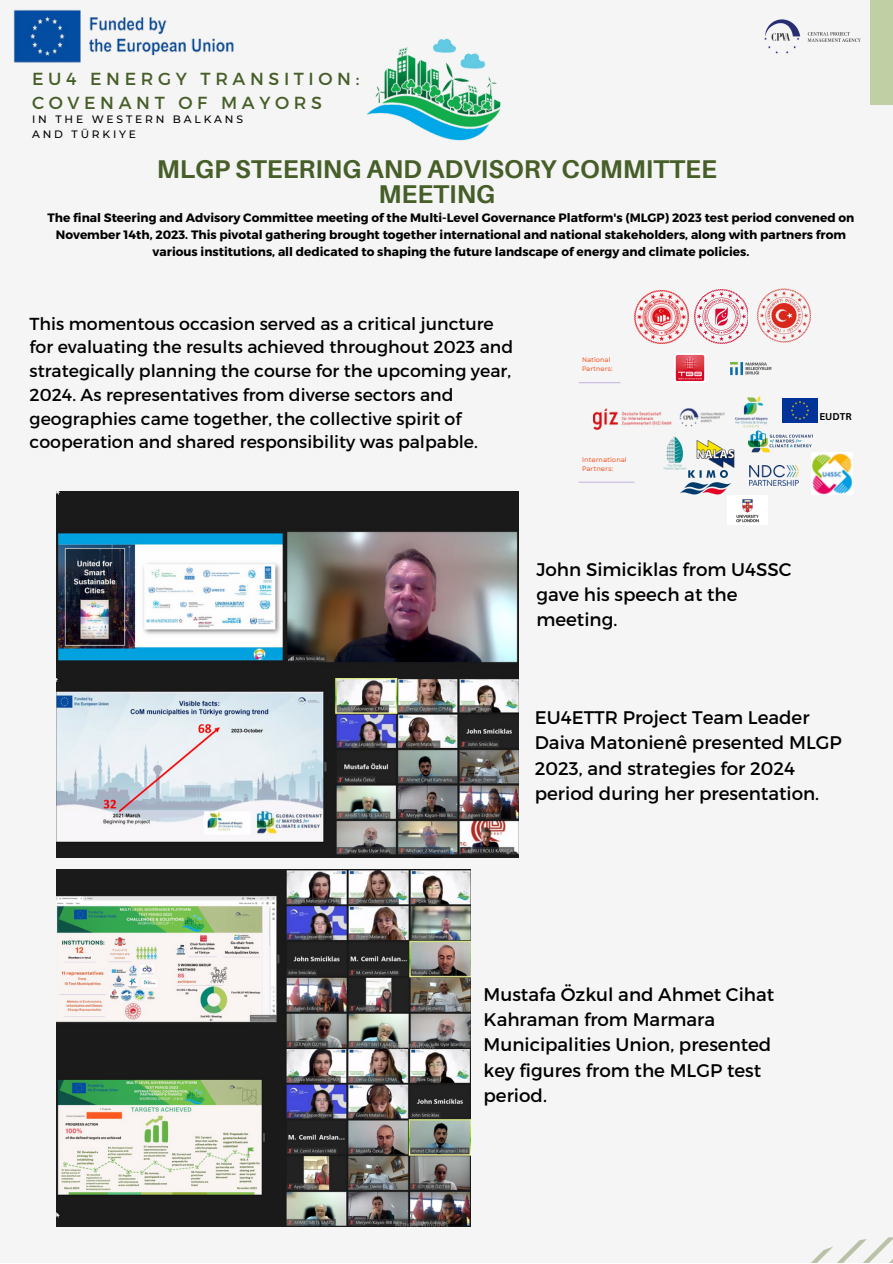
<style>
.page{position:relative;width:893px;height:1264px;background:#fff}
.page>*{position:absolute;margin:0;border:0;box-sizing:border-box;transform-origin:0 0}
.t1{font:700 25.65px/24.9px "Aileron";color:#465e28;text-align:center}
.t2{font:18.3px/25px "Montserrat";color:#000}
.t3{font:17.4px/23.7px "Montserrat";color:#000}
.t4{font:17.4px "Montserrat";letter-spacing:.265em;color:#465e28}
.t5{font:700 12.15px/17px "Montserrat";color:#000;text-align:center}
.t6{font:500 10.65px/14.7px "Montserrat";letter-spacing:.265em;color:#000}
.t7{font:700 9.6px "Canva Sans";color:#000}
.t8{font:6.75px/9.1px "Garet";color:#f55523}
.t9{font:6.6px/9px "Garet";color:#f55523}
</style>
<div class="page">
<div style="left:0;top:0;width:892px;height:1262px;background:#f5f5f5"></div>
<div style="left:869px;top:0;width:23px;height:105px;background:#c1cfa5"></div>
<img style="left:13px;top:9px;width:221px;height:54px">
<img style="left:764px;top:19px;width:97px;height:35px">
<svg style="left:812px;top:1237px;width:80px;height:25px"></svg>
<img style="left:56px;top:491px;width:462px;height:366px">
<img style="left:748px;top:434px;width:64px;height:19px">
<img style="left:680px;top:470px;width:50px;height:25px">
<img style="left:734px;top:396px;width:34px;height:38px">
<img style="left:663px;top:436px;width:23px;height:34px">
<img style="left:730px;top:361px;width:42px;height:15px">
<img style="left:675px;top:355px;width:30px;height:26px">
<img style="left:634px;top:290px;width:54px;height:53px">
<img style="left:695px;top:290px;width:52px;height:54px">
<img style="left:757px;top:288px;width:54px;height:55px">
<img style="left:696px;top:440px;width:39px;height:27px">
<img style="left:749px;top:465px;width:49px;height:21px">
<hr style="left:578px;top:382px;width:42px;height:1px;background:#c2b0e0">
<hr style="left:578px;top:482px;width:56px;height:1px;background:#c2b0e0">
<img style="left:782px;top:399px;width:35px;height:23px">
<img style="left:811px;top:452px;width:42px;height:43px">
<img style="left:593px;top:408px;width:132px;height:22px">
<img style="left:736px;top:499px;width:23px;height:24px">
<img style="left:56px;top:869px;width:414px;height:357px">
<img style="left:366px;top:38px;width:135px;height:103px">
<p class="t4" style="left:32px;top:67px;width:329px">EU4 ENERGY TRANSITION:</p>
<p class="t4" style="left:32px;top:92px;width:291px">COVENANT OF MAYORS</p>
<p class="t6" style="left:32px;top:112px;width:212px">IN THE WESTERN BALKANS<br>AND TÜRKIYE</p>
<p class="t1" style="left:157px;top:156px;width:561px">MLGP STEERING AND ADVISORY COMMITTEE<br>MEETING</p>
<p class="t5" style="left:47px;top:208px;width:808px">The final Steering and Advisory Committee meeting of the Multi-Level Governance Platform's (MLGP) 2023 test period convened on<br>November 14th, 2023. This pivotal gathering brought together international and national stakeholders, along with partners from various institutions, all dedicated to shaping the future landscape of energy and climate policies.</p>
<p class="t3" style="left:30px;top:311px;width:485px">This momentous occasion served as a critical juncture for evaluating the results achieved throughout 2023 and strategically planning the course for the upcoming year, 2024. As representatives from diverse sectors and geographies came together, the collective spirit of cooperation and shared responsibility was palpable.</p>
<p class="t9" style="left:582px;top:355px;width:32px">National<br>Partners:</p>
<p class="t8" style="left:582px;top:454px;width:46px">International<br>Partners:</p>
<p class="t7" style="left:819px;top:410px;width:34px">EUDTR</p>
<p class="t2" style="left:536px;top:556px;width:257px">John Simiciklas from U4SSC gave his speech at the meeting.</p>
<p class="t2" style="left:534px;top:704px;width:308px">EU4ETTR Project Team Leader<br>Daiva Matonienê presented MLGP<br>2023, and strategies for 2024 period during her presentation.</p>
<p class="t2" style="left:483px;top:981px;width:292px">Mustafa Özkul and Ahmet Cihat<br>Kahraman from Marmara<br>Municipalities Union, presented key figures from the MLGP test period.</p>
</div>
